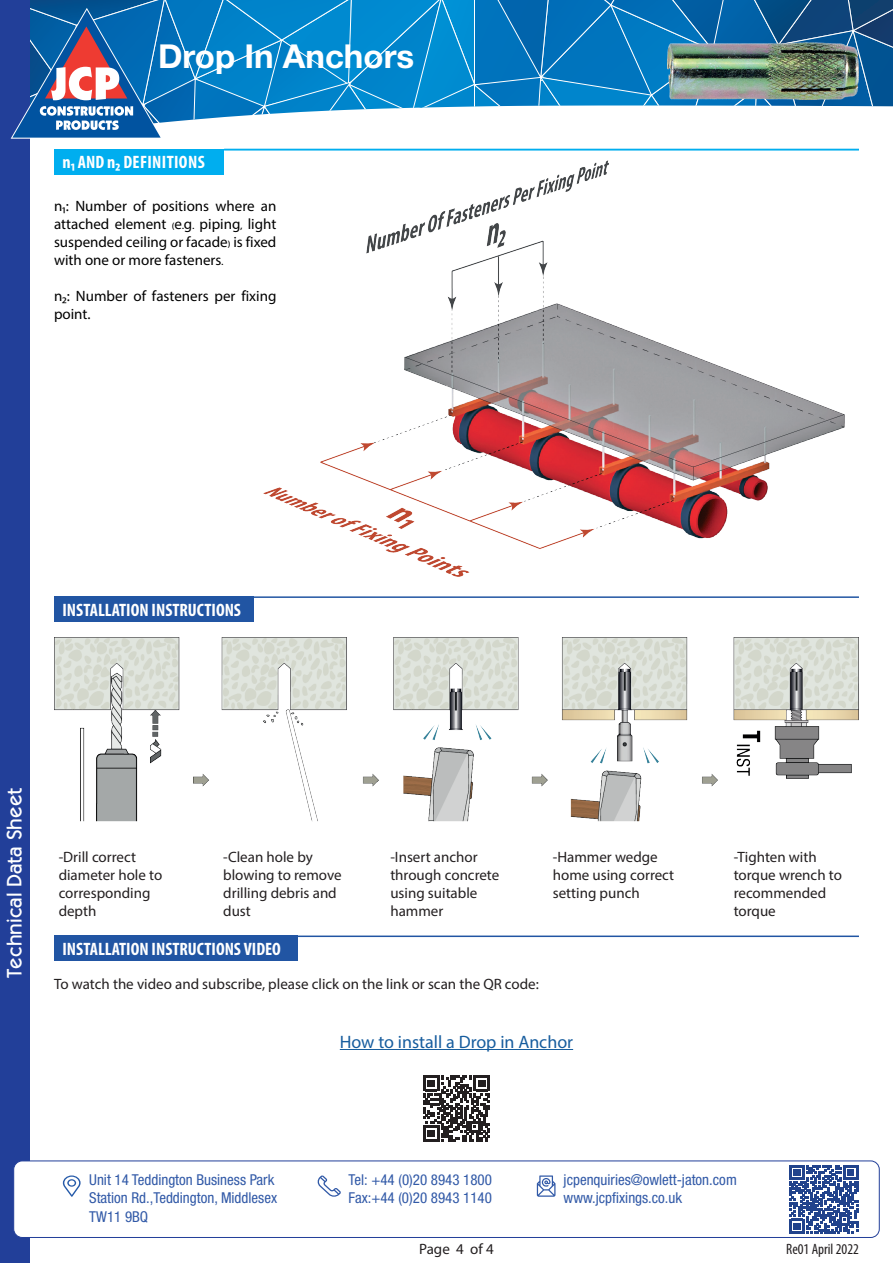
<style>
.page{position:relative;width:893px;height:1263px;background:#fff}
.page>*{position:absolute;margin:0;border:0;box-sizing:border-box;transform-origin:0 0}
.t1{font:700 33px "Helvetica Neue";color:#fff}
.t2{font:500 21px "Itc Kabel";color:#fff}
.t3{font:700 condensed 18px "Myriad Pro";color:#fff}
.t4{font:18px "Myriad Pro";color:#175d9e}
.t5{font:700 condensed 18px "Myriad Pro";letter-spacing:.02em;color:#fff}
.t6{font:15px/18px "Myriad Pro";color:#231f20}
.t7{font:condensed 15px/18.3px "Helvetica Neue LT Std";color:#3159a7}
.t8{font:15px/18px "Myriad Pro";color:#000;text-align:justify}
.t9{font:condensed 15px "Myriad Pro";color:#231f20}
</style>
<div class="page">
<div style="left:0;top:0;width:30px;height:1263px;background:#223f99"></div>
<svg style="left:10px;top:0;width:883px;height:139px"></svg>
<div style="left:14px;top:1161px;width:865px;height:76px;background:#fff;border-radius:9px"></div>
<div style="left:13px;top:1160px;width:867px;height:78px;border:1px solid #223f99;border-radius:9px"></div>
<svg style="left:63px;top:1175px;width:18px;height:22px"></svg>
<svg style="left:317px;top:1175px;width:24px;height:22px"></svg>
<svg style="left:537px;top:1175px;width:18px;height:22px"></svg>
<svg style="left:790px;top:1165px;width:68px;height:68px"></svg>
<img style="left:668px;top:42px;width:191px;height:57px">
<svg style="left:423px;top:1075px;width:67px;height:67px"></svg>
<div style="left:54px;top:935px;width:244px;height:26px;background:#2155a3"></div>
<hr style="left:224px;top:935px;width:635px;height:2px;background:#2155a3">
<hr style="left:340px;top:1049px;width:233px;height:1px;background:#175d9e">
<hr style="left:224px;top:149px;width:635px;height:1px;background:#00aeef">
<div style="left:54px;top:149px;width:170px;height:25px;background:#00aeef"></div>
<img style="left:264px;top:160px;width:581px;height:416px">
<div style="left:54px;top:596px;width:200px;height:26px;background:#2155a3"></div>
<hr style="left:224px;top:596px;width:635px;height:2px;background:#2155a3">
<img style="left:54px;top:638px;width:805px;height:184px">
<h1 class="t1" style="left:158px;top:36px;width:258px">Drop In Anchors</h1>
<p class="t5" style="left:63px;top:151px;width:144px">n₁ AND n₂ DEFINITIONS</p>
<p class="t8" style="left:54px;top:196px;width:224px">n₁: Number of positions where an attached element (e.g. piping, light suspended ceiling or facade) is fixed with one or more fasteners.</p>
<p class="t8" style="left:54px;top:286px;width:224px">n₂: Number of fasteners per fixing point.</p>
<p class="t3" style="left:63px;top:599px;width:180px">INSTALLATION INSTRUCTIONS</p>
<h2 class="t2" style="left:2px;top:978px;width:192px;rotate:-90deg">Technical Data Sheet</h2>
<p class="t6" style="left:59px;top:847px;width:105px">-Drill correct diameter hole to corresponding depth</p>
<p class="t6" style="left:223px;top:847px;width:120px">-Clean hole by blowing to remove drilling debris and dust</p>
<p class="t6" style="left:390px;top:847px;width:111px">-Insert anchor through concrete using suitable hammer</p>
<p class="t6" style="left:553px;top:847px;width:123px">-Hammer wedge home using correct setting punch</p>
<p class="t6" style="left:734px;top:847px;width:110px">-Tighten with torque wrench to recommended torque</p>
<p class="t3" style="left:63px;top:938px;width:220px">INSTALLATION INSTRUCTIONS VIDEO</p>
<p class="t6" style="left:54px;top:975px;width:486px">To watch the video and subscribe, please click on the link or scan the QR code:</p>
<p class="t4" style="left:340px;top:1030px;width:235px">How to install a Drop in Anchor</p>
<p class="t7" style="left:89px;top:1171px;width:189px">Unit 14 Teddington Business Park<br>Station Rd.,Teddington, Middlesex<br>TW11 9BQ</p>
<p class="t7" style="left:349px;top:1171px;width:145px">Tel: +44 (0)20 8943 1800<br>Fax:+44 (0)20 8943 1140</p>
<p class="t7" style="left:564px;top:1171px;width:175px">jcpenquiries@owlett-jaton.com www.jcpfixings.co.uk</p>
<p class="t6" style="left:419px;top:1240px;width:76px">Page 4 of 4</p>
<p class="t9" style="left:786px;top:1240px;width:74px">Re01 April 2022</p>
</div>
